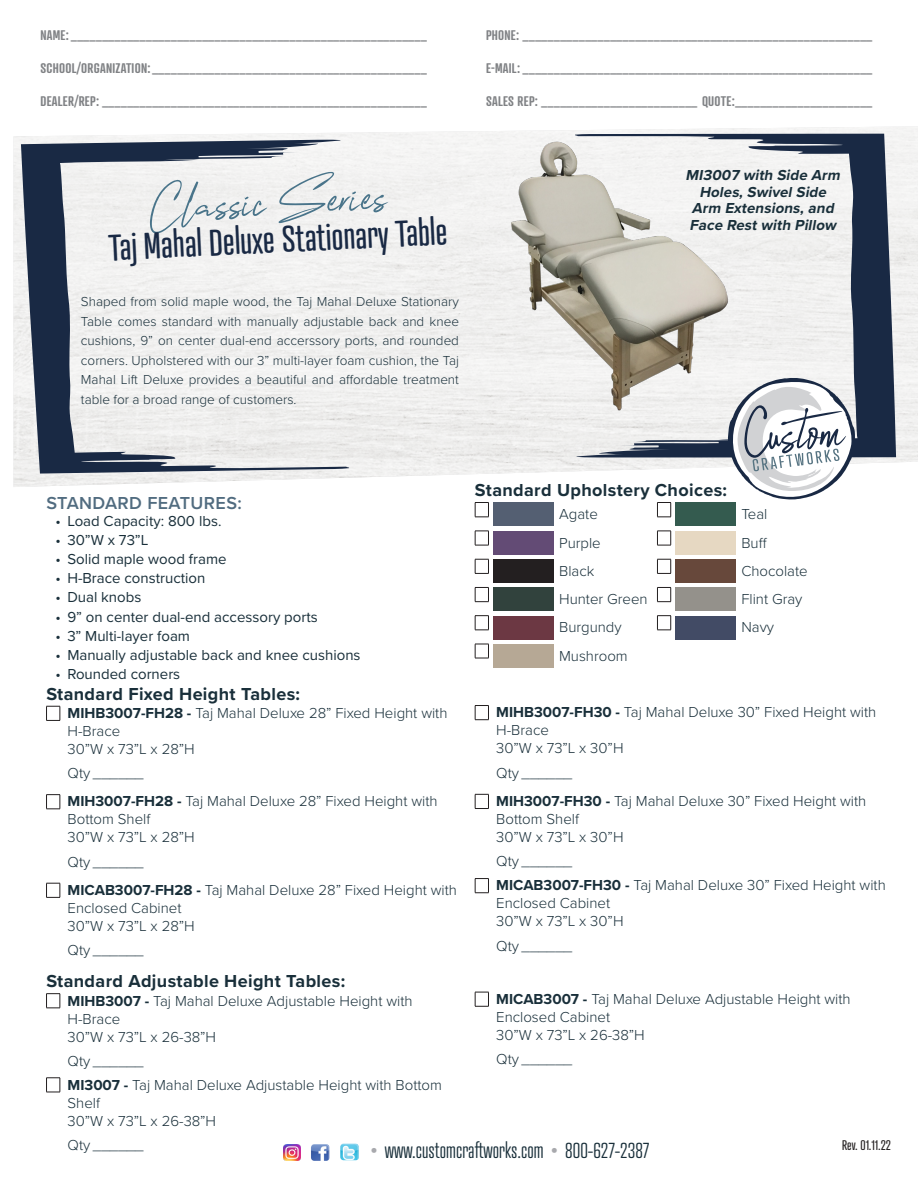
<style>
.page{position:relative;width:918px;height:1188px;background:#fff}
.page>*{position:absolute;margin:0;border:0;box-sizing:border-box;transform-origin:0 0}
.t1{font:71.85px "One Signature";color:#49748a}
.t2{font:36px "Atrament";color:#192944}
.t3{font:300 21px "Atrament";color:#192f3a}
.Headers{font:700 18px "Proxima Nova";letter-spacing:.02em;color:#192f3a}
.t4{font:600 18px "Proxima Nova";letter-spacing:.02em;color:#516c80}
.t5{font:300 15px/18px "Proxima Nova";color:#192f3a}
.t6{font:15px "Proxima Nova";color:#192f3a}
.t7{font:italic 700 15px/16.5px "Proxima Nova";color:#192f3a;text-align:center}
.t8{font:600 13.5px "Atrament";letter-spacing:.02em;color:#808285}
.Table_Specs_Text{font:300 13.5px/19.5px "Proxima Nova";color:#192f3a;text-align:justify}
.t9{font:13.5px "Atrament";color:#231f20}
.s1{font-weight:700}
.s2{color:#a8a9ad}
</style>
<div class="page">
<img style="left:311px;top:1144px;width:19px;height:17px">
<img style="left:340px;top:1144px;width:19px;height:16px">
<img style="left:284px;top:1144px;width:16px;height:17px">
<svg style="left:21px;top:139px;width:345px;height:335px;fill:#f0f0ef"></svg>
<svg style="left:551px;top:134px;width:345px;height:323px;fill:#efefee"></svg>
<svg style="left:719px;top:378px;width:136px;height:125px"></svg>
<img style="left:511px;top:140px;width:219px;height:276px">
<svg style="left:46px;top:706px;width:15px;height:15px"></svg>
<svg style="left:46px;top:794px;width:15px;height:16px"></svg>
<svg style="left:46px;top:883px;width:15px;height:15px"></svg>
<svg style="left:475px;top:705px;width:14px;height:15px"></svg>
<svg style="left:475px;top:794px;width:14px;height:15px"></svg>
<svg style="left:475px;top:878px;width:14px;height:15px"></svg>
<svg style="left:46px;top:993px;width:15px;height:16px"></svg>
<svg style="left:46px;top:1078px;width:15px;height:15px"></svg>
<svg style="left:475px;top:992px;width:14px;height:15px"></svg>
<div style="left:493px;top:503px;width:61px;height:23px;background:#545f72"></div>
<div style="left:675px;top:503px;width:61px;height:23px;background:#345b4f"></div>
<div style="left:493px;top:531px;width:61px;height:24px;background:#634b75"></div>
<div style="left:675px;top:531px;width:61px;height:24px;background:#e6d8c2"></div>
<div style="left:493px;top:559px;width:61px;height:24px;background:#231f20"></div>
<div style="left:675px;top:559px;width:61px;height:24px;background:#67483b"></div>
<div style="left:493px;top:587px;width:61px;height:24px;background:#31423d"></div>
<div style="left:675px;top:587px;width:61px;height:24px;background:#94918b"></div>
<div style="left:493px;top:616px;width:61px;height:23px;background:#6c3843"></div>
<div style="left:675px;top:616px;width:61px;height:23px;background:#424b65"></div>
<div style="left:493px;top:644px;width:61px;height:24px;background:#b6a895"></div>
<svg style="left:475px;top:502px;width:14px;height:16px"></svg>
<svg style="left:475px;top:531px;width:14px;height:15px"></svg>
<svg style="left:475px;top:559px;width:14px;height:15px"></svg>
<svg style="left:475px;top:615px;width:14px;height:16px"></svg>
<svg style="left:475px;top:644px;width:14px;height:15px"></svg>
<svg style="left:475px;top:587px;width:14px;height:15px"></svg>
<svg style="left:657px;top:502px;width:14px;height:16px"></svg>
<svg style="left:657px;top:531px;width:14px;height:15px"></svg>
<svg style="left:657px;top:559px;width:14px;height:15px"></svg>
<svg style="left:657px;top:587px;width:14px;height:15px"></svg>
<svg style="left:657px;top:615px;width:14px;height:16px"></svg>
<p class="t8" style="left:40px;top:27px;width:388px">NAME: _________________________________________________________</p>
<p class="t8" style="left:40px;top:60px;width:388px">SCHOOL/ORGANIZATION:____________________________________________</p>
<p class="t8" style="left:40px;top:93px;width:388px">DEALER/REP: ____________________________________________________</p>
<p class="t1" style="left:147px;top:176px;width:241px;rotate:-3deg">Classic Series</p>
<p class="t2" style="left:108px;top:226px;width:340px;rotate:-3deg">Taj Mahal Deluxe Stationary Table</p>
<p class="Table_Specs_Text" style="left:81px;top:291px;width:380px">Shaped from solid maple wood, the Taj Mahal Deluxe Stationary Table comes standard with manually adjustable back and knee cushions, 9” on center dual-end accerssory ports, and rounded corners. Upholstered with our 3” multi-layer foam cushion, the Taj Mahal Lift Deluxe provides a beautiful and affordable treatment table for a broad range of customers.</p>
<p class="t8" style="left:486px;top:27px;width:388px">PHONE: ________________________________________________________</p>
<p class="t8" style="left:486px;top:60px;width:388px">E-MAIL: ________________________________________________________</p>
<p class="t8" style="left:486px;top:93px;width:388px">SALES REP: _________________________ QUOTE:______________________</p>
<p class="t7" style="left:686px;top:167px;width:160px">MI3007 with Side Arm<br>Holes,SwivelSide<br>Arm Extensions,and<br>Face Restwith Pillow</p>
<p class="t4" style="left:46px;top:490px;width:197px">STANDARD FEATURES:</p>
<p class="t6" style="left:55px;top:509px;width:168px">• Load Capacity: 800 lbs.</p>
<p class="t6" style="left:55px;top:529px;width:95px">• 30”W x 73”L</p>
<p class="t6" style="left:55px;top:548px;width:173px">• Solid maple wood frame</p>
<p class="t6" style="left:55px;top:567px;width:152px">• H-Brace construction</p>
<p class="t6" style="left:55px;top:586px;width:88px">• Dual knobs</p>
<p class="t6" style="left:55px;top:605px;width:264px">• 9” on center dual-end accessory ports</p>
<p class="t6" style="left:55px;top:625px;width:136px">• 3” Multi-layer foam</p>
<p class="t6" style="left:55px;top:644px;width:307px">• Manually adjustable back and knee cushions</p>
<p class="t6" style="left:55px;top:663px;width:126px">• Rounded corners</p>
<p class="Headers" style="left:46px;top:681px;width:255px">Standard Fixed Height Tables:</p>
<p class="t5" style="left:68px;top:703px;width:381px"><span class="s1">MIHB3007-FH28 -</span> Taj Mahal Deluxe 28” Fixed Height with<br>H-Brace</p>
<p class="t5" style="left:68px;top:739px;width:129px">30”W x 73”L x 28”H</p>
<p class="t5" style="left:68px;top:764px;width:78px">Qty ______</p>
<p class="t5" style="left:68px;top:792px;width:372px"><span class="s1">MIH3007-FH28 -</span> Taj Mahal Deluxe 28” Fixed Height with<br>Bottom Shelf</p>
<p class="t5" style="left:68px;top:828px;width:129px">30”W x 73”L x 28”H</p>
<p class="t5" style="left:68px;top:852px;width:78px">Qty ______</p>
<p class="t5" style="left:68px;top:880px;width:391px"><span class="s1">MICAB3007-FH28 -</span> Taj Mahal Deluxe 28” Fixed Height with<br>Enclosed Cabinet</p>
<p class="t5" style="left:68px;top:916px;width:129px">30”W x 73”L x 28”H</p>
<p class="t5" style="left:68px;top:941px;width:78px">Qty ______</p>
<p class="Headers" style="left:475px;top:477px;width:254px">Standard Upholstery Choices:</p>
<p class="t5" style="left:559px;top:504px;width:40px">Agate</p>
<p class="t5" style="left:741px;top:504px;width:28px">Teal</p>
<p class="t5" style="left:559px;top:533px;width:43px">Purple</p>
<p class="t5" style="left:741px;top:533px;width:27px">Buff</p>
<p class="t5" style="left:559px;top:561px;width:37px">Black</p>
<p class="t5" style="left:741px;top:561px;width:68px">Chocolate</p>
<p class="t5" style="left:559px;top:589px;width:90px">Hunter Green</p>
<p class="t5" style="left:741px;top:589px;width:63px">Flint Gray</p>
<p class="t5" style="left:559px;top:618px;width:64px">Burgundy</p>
<p class="t5" style="left:741px;top:618px;width:34px">Navy</p>
<p class="t5" style="left:559px;top:646px;width:70px">Mushroom</p>
<p class="t5" style="left:496px;top:703px;width:382px"><span class="s1">MIHB3007-FH30 -</span> Taj Mahal Deluxe 30” Fixed Height with<br>H-Brace</p>
<p class="t5" style="left:496px;top:739px;width:129px">30”W x 73”L x 30”H</p>
<p class="t5" style="left:496px;top:763px;width:78px">Qty ______</p>
<p class="t5" style="left:496px;top:791px;width:372px"><span class="s1">MIH3007-FH30 -</span> Taj Mahal Deluxe 30” Fixed Height with<br>Bottom Shelf</p>
<p class="t5" style="left:496px;top:827px;width:129px">30”W x 73”L x 30”H</p>
<p class="t5" style="left:496px;top:852px;width:78px">Qty ______</p>
<p class="t5" style="left:496px;top:876px;width:391px"><span class="s1">MICAB3007-FH30 -</span> Taj Mahal Deluxe 30” Fixed Height with<br>Enclosed Cabinet</p>
<p class="t5" style="left:496px;top:912px;width:129px">30”W x 73”L x 30”H</p>
<p class="t5" style="left:496px;top:936px;width:78px">Qty ______</p>
<p class="Headers" style="left:46px;top:968px;width:300px">Standard Adjustable Height Tables:</p>
<p class="t5" style="left:68px;top:991px;width:347px"><span class="s1">MIHB3007 -</span> Taj Mahal Deluxe Adjustable Height with<br>H-Brace</p>
<p class="t5" style="left:68px;top:1027px;width:150px">30”W x 73”L x 26-38”H</p>
<p class="t5" style="left:68px;top:1051px;width:78px">Qty ______</p>
<p class="t5" style="left:68px;top:1075px;width:376px"><span class="s1">MI3007 -</span> Taj Mahal Deluxe Adjustable Height with Bottom<br>Shelf</p>
<p class="t5" style="left:68px;top:1111px;width:150px">30”W x 73”L x 26-38”H</p>
<p class="t5" style="left:68px;top:1135px;width:78px">Qty ______</p>
<p class="t5" style="left:496px;top:989px;width:356px"><span class="s1">MICAB3007 -</span> Taj Mahal Deluxe Adjustable Height with</p>
<p class="t5" style="left:496px;top:1007px;width:115px">Enclosed Cabinet</p>
<p class="t5" style="left:496px;top:1025px;width:150px">30”W x 73”L x 26-38”H</p>
<p class="t5" style="left:496px;top:1049px;width:78px">Qty ______</p>
<p class="t9" style="left:842px;top:1137px;width:51px">Rev. 01.11.22</p>
<h3 class="t3" style="left:371px;top:1138px;width:280px"><span class="s2">•</span> www.customcraftworks.com <span class="s2">•</span> 800-627-2387</h3>
</div>
